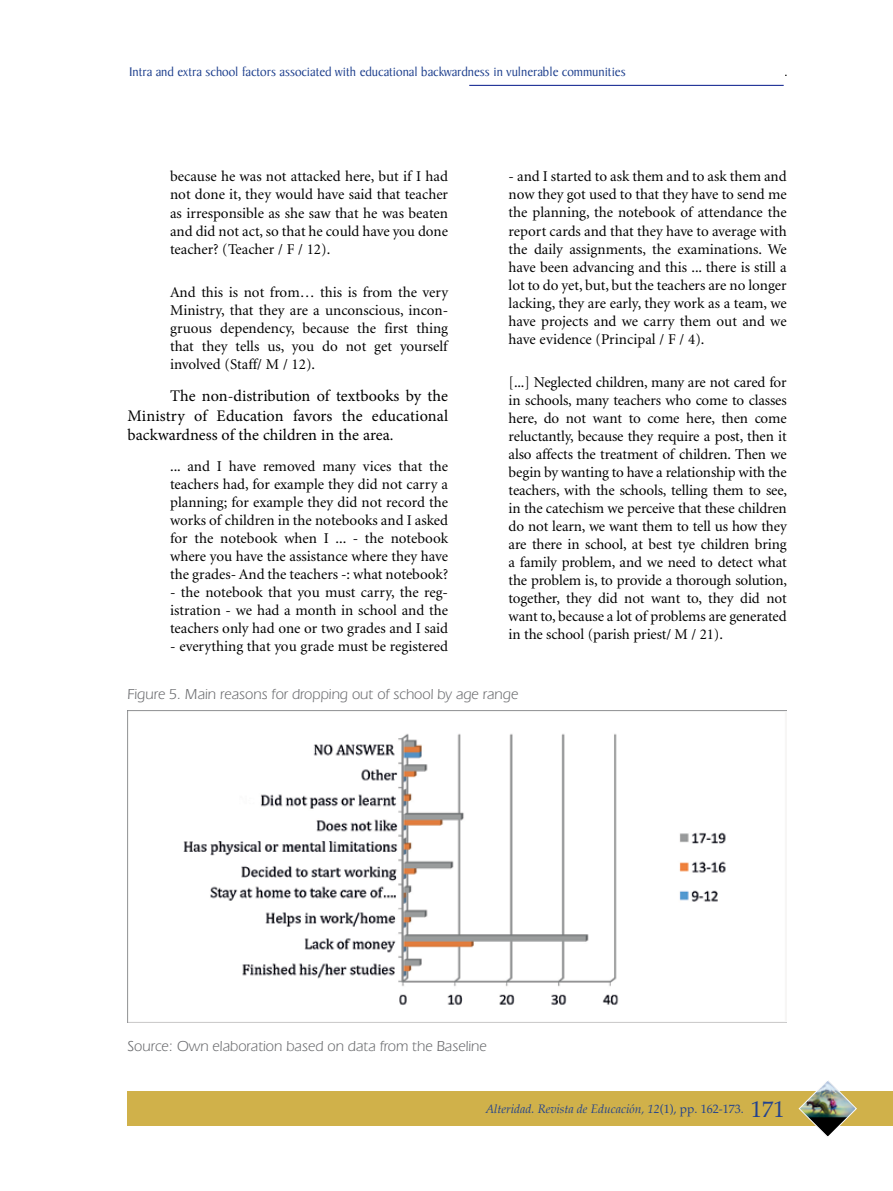
<style>
.page{position:relative;width:893px;height:1191px;background:#fff}
.page>*{position:absolute;margin:0;border:0;box-sizing:border-box;transform-origin:0 0}
.t1{font:16.2px/19.5px "Minion Pro";color:#000;text-align:justify}
.t2{font:15px/18px "Minion";color:#000;text-align:justify}
.t3{font:15px "Eras IT Cby BT";color:#6d6e71}
.t4{font:13.5px "Baker Signet";color:#21428f}
.t5{font:italic 12px "Palatino";color:#21428f}
.s1{font-style:normal}
.s2{font-style:normal;font-size:22.5px}
</style>
<div class="page">
<hr style="left:468px;top:75px;width:319px;height:1px;background:#000">
<div style="left:128px;top:61px;width:657px;height:21px;background:#fff"></div>
<hr style="left:469px;top:85px;width:315px;height:1px;background:#001689">
<div style="left:127px;top:1091px;width:766px;height:34px;background:#d0b14a"></div>
<img style="left:798px;top:1080px;width:59px;height:57px">
<img style="left:128px;top:711px;width:659px;height:312px">
<p class="t4" style="left:129px;top:65px;width:498px">Intra and extra school factors associated with educational backwardness in vulnerable communities</p>
<p class="t2" style="left:170px;top:168px;width:279px">because he was not attacked here, but if I had not done it, they would have said that teacher as irresponsible as she saw that he was beaten and did not act, so that he could have you done teacher? (Teacher / F / 12).</p>
<p class="t2" style="left:170px;top:284px;width:280px">And this is not from… this is from the very Ministry, that they are a unconscious, incon&shy;gruous dependency, because the first thing that they tells us, you do not get yourself involved (Staff/ M / 12).</p>
<p class="t1" style="left:128px;top:386px;width:322px;text-indent:43px">The non-distribution of textbooks by the Ministry of Education favors the educational backwardness of the children in the area.</p>
<p class="t2" style="left:170px;top:458px;width:280px">... and I have removed many vices that the teachers had, for example they did not carry a planning; for example they did not record the works of children in the notebooks and I asked for the notebook when I ... - the notebook where you have the assistance where they have the grades- And the teachers -: what notebook?</p>
<p class="t2" style="left:170px;top:584px;width:280px">- the notebook that you must carry, the reg&shy;istration - we had a month in school and the teachers only had one or two grades and I said</p>
<p class="t2" style="left:170px;top:638px;width:279px">- everything that you grade must be registered</p>
<p class="t2" style="left:509px;top:168px;width:280px">- and I started to ask them and to ask them and now they got used to that they have to send me the planning, the notebook of attendance the report cards and that they have to average with the daily assignments, the examinations. We have been advancing and this ... there is still a lot to do yet, but, but the teachers are no longer lacking, they are early, they work as a team, we have projects and we carry them out and we have evidence (Principal / F / 4).</p>
<p class="t2" style="left:509px;top:374px;width:280px">[...] Neglected children, many are not cared for in schools, many teachers who come to classes here, do not want to come here, then come reluctantly, because they require a post, then it also affects the treatment of children. Then we begin by wanting to have a relationship with the teachers, with the schools, telling them to see, in the catechism we perceive that these children do not learn, we want them to tell us how they are there in school, at best tye children bring a family problem, and we need to detect what the problem is, to provide a thorough solution, together, they did not want to, they did not want to, because a lot of problems are generated in the school (parish priest/ M / 21).</p>
<p class="t3" style="left:128px;top:685px;width:392px">Figure 5. Main reasons for dropping out of school by age range</p>
<p class="t3" style="left:128px;top:1037px;width:361px">Source: Own elaboration based on data from the Baseline</p>
<p class="t5" style="left:485px;top:1101px;width:301px">Alteridad. Revista de Educación, 12<span class="s1">(1), pp. 162-173.</span> <span class="s2">171</span></p>
</div>
